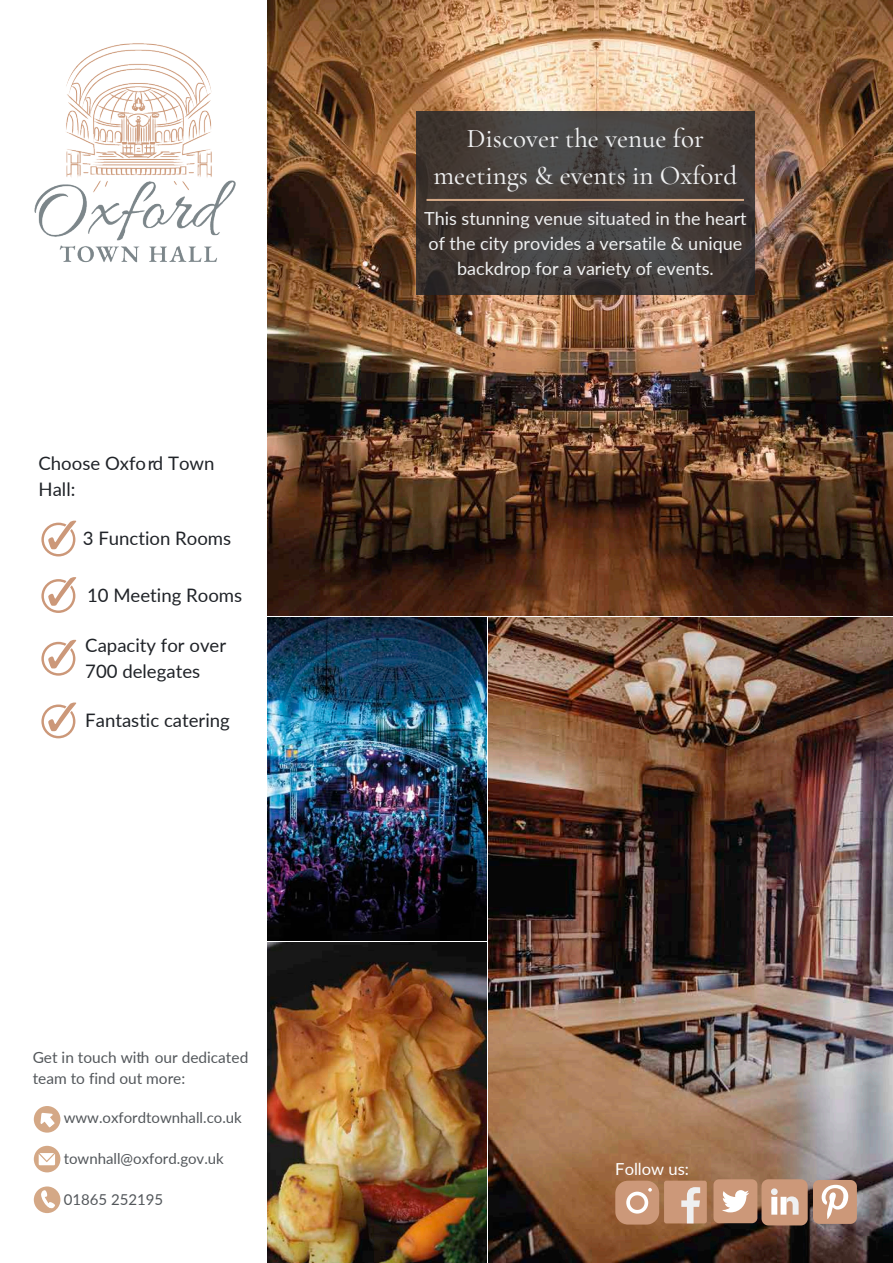
<style>
.page{position:relative;width:893px;height:1263px;background:#fff}
.page>*{position:absolute;margin:0;border:0;box-sizing:border-box;transform-origin:0 0}
.t1{font:500 27px/37.2px "Cormorant Garamond";color:#eff0f1;text-align:center}
.t2{font:18.6px/26px "Lato";color:#202328}
.t3{font:18px/24.8px "Lato";color:#eff0f1;text-align:center}
.t4{font:16.5px "Lato";color:#fff}
.t5{font:15.45px/21.1px "Lato";color:#53575b}
.t6{font:15px "Lato";color:#53575b}
</style>
<div class="page">
<img style="left:267px;top:0;width:626px;height:615px">
<img style="left:267px;top:617px;width:220px;height:323px">
<img style="left:489px;top:618px;width:404px;height:645px">
<img style="left:267px;top:942px;width:220px;height:321px">
<img style="left:34px;top:43px;width:202px;height:220px">
<svg style="left:416px;top:111px;width:339px;height:183px"></svg>
<svg style="left:426px;top:199px;width:318px;height:2px"></svg>
<div style="left:664px;top:1181px;width:43px;height:42px;background:#cc9879;border-radius:2px"></div>
<svg style="left:681px;top:1187px;width:19px;height:36px"></svg>
<svg style="left:761px;top:1179px;width:96px;height:46px"></svg>
<div style="left:713px;top:1179px;width:44px;height:44px;background:#cc9879;border-radius:5px"></div>
<svg style="left:722px;top:1190px;width:27px;height:22px"></svg>
<svg style="left:615px;top:1181px;width:44px;height:43px"></svg>
<div style="left:34px;top:1106px;width:26px;height:26px;background:#d4a886;border-radius:50%"></div>
<svg style="left:40px;top:1113px;width:15px;height:14px"></svg>
<div style="left:34px;top:1146px;width:26px;height:26px;background:#d4a886;border-radius:50%"></div>
<svg style="left:39px;top:1153px;width:16px;height:12px"></svg>
<div style="left:34px;top:1186px;width:26px;height:27px;background:#d4a886;border-radius:50%"></div>
<svg style="left:41px;top:1190px;width:14px;height:18px"></svg>
<svg style="left:41px;top:521px;width:35px;height:35px"></svg>
<svg style="left:41px;top:577px;width:35px;height:36px"></svg>
<svg style="left:41px;top:640px;width:35px;height:36px"></svg>
<svg style="left:41px;top:702px;width:35px;height:36px"></svg>
<p class="t2" style="left:39px;top:449px;width:178px">Choose Oxford Town<br>Hall:</p>
<p class="t2" style="left:83px;top:525px;width:150px">3 Function Rooms</p>
<p class="t2" style="left:87px;top:581px;width:157px">10 Meeting Rooms</p>
<p class="t2" style="left:85px;top:631px;width:142px">Capacity for over<br>700 delegates</p>
<p class="t2" style="left:85px;top:707px;width:146px">Fantastic catering</p>
<p class="t5" style="left:33px;top:1046px;width:217px">Get in touch with our dedicated team to find out more:</p>
<p class="t6" style="left:64px;top:1107px;width:180px">www.oxfordtownhall.co.uk</p>
<p class="t6" style="left:64px;top:1148px;width:162px">townhall@oxford.gov.uk</p>
<p class="t6" style="left:64px;top:1189px;width:101px">01865 252195</p>
<h1 class="t1" style="left:434px;top:119px;width:305px">Discover the venue for meetings &amp; events in Oxford</h1>
<p class="t3" style="left:424px;top:205px;width:324px">This stunning venue situated in the heart of the city provides a versatile &amp; unique backdrop for a variety of events.</p>
<p class="t4" style="left:615px;top:1157px;width:75px">Follow us:</p>
</div>
